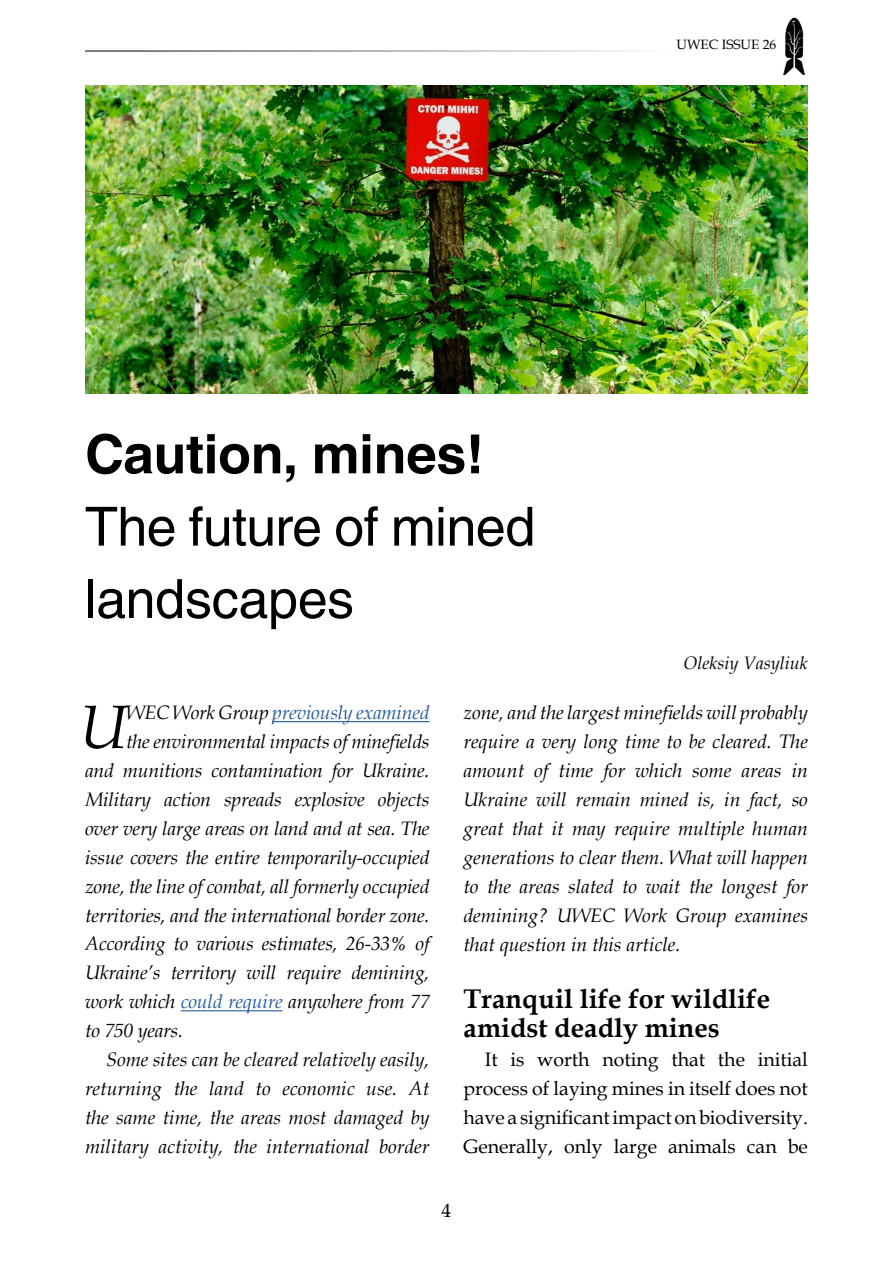
<style>
.page{position:relative;width:893px;height:1263px;background:#fff}
.page>*{position:absolute;margin:0;border:0;box-sizing:border-box;transform-origin:0 0}
.t1{font:italic 61.35px "Book Antiqua";color:#000}
.t2{font:54px/72.3px "Helvetica World";letter-spacing:-.01em;color:#000}
.t3{font:700 54px "Helvetica World";letter-spacing:-.01em;color:#000}
.t4{font:700 27px/29px "Book Antiqua";color:#000}
.t5{font:italic 19.5px/29px "Book Antiqua";letter-spacing:-.01em;color:#000;text-align:justify}
.t6{font:19.5px/29px "Book Antiqua";color:#000;text-align:justify}
.t7{font:italic 19.5px "Book Antiqua";letter-spacing:-.01em;color:#275b9b}
.t8{font:italic 18px "Book Antiqua";color:#000}
.t9{font:13.5px "Book Antiqua";color:#000}
.s1{color:#000}
.s2{color:#275b9b}
</style>
<div class="page">
<hr style="left:85px;top:51px;width:686px;height:1px;background:#000">
<img style="left:783px;top:17px;width:22px;height:57px">
<img style="left:85px;top:85px;width:723px;height:308px">
<hr style="left:272px;top:721px;width:157px;height:1px;background:#275b9b">
<hr style="left:181px;top:1010px;width:101px;height:1px;background:#275b9b">
<p class="t9" style="left:677px;top:35px;width:101px">UWEC ISSUE 26</p>
<h2 class="t3" style="left:85px;top:423px;width:400px">Caution, mines!</h2>
<h2 class="t2" style="left:85px;top:491px;width:452px">The future of mined landscapes</h2>
<p class="t8" style="left:683px;top:650px;width:126px">Oleksiy Vasyliuk</p>
<h1 class="t1" style="left:79px;top:684px;width:49px">U</h1>
<p class="t7" style="left:126px;top:699px;width:305px"><span class="s1">WEC Work Group</span> previously examined</p>
<p class="t5" style="left:126px;top:726px;width:305px">the environmental impacts of minefields</p>
<p class="t5" style="left:85px;top:755px;width:346px">and munitions contamination for Ukraine.</p>
<p class="t5" style="left:85px;top:784px;width:346px">Military action spreads explosive objects</p>
<p class="t5" style="left:85px;top:813px;width:346px">over very large areas on land and at sea. The</p>
<p class="t5" style="left:85px;top:842px;width:346px">issue covers the entire temporarily-occupied</p>
<p class="t5" style="left:85px;top:871px;width:346px">zone, the line of combat, all formerly occupied</p>
<p class="t5" style="left:85px;top:900px;width:346px">territories, and the international border zone.</p>
<p class="t5" style="left:85px;top:929px;width:346px">According to various estimates, 26-33% of</p>
<p class="t5" style="left:85px;top:958px;width:346px">Ukraine’s territory will require demining,</p>
<p class="t5" style="left:85px;top:987px;width:346px">work which <span class="s2">could require</span> anywhere from 77</p>
<p class="t5" style="left:85px;top:1015px;width:99px">to 750 years.</p>
<p class="t5" style="left:106px;top:1044px;width:325px">Some sites can be cleared relatively easily,</p>
<p class="t5" style="left:85px;top:1073px;width:346px">returning the land to economic use. At</p>
<p class="t5" style="left:85px;top:1102px;width:346px">the same time, the areas most damaged by</p>
<p class="t5" style="left:85px;top:1131px;width:346px">military activity, the international border</p>
<p class="t5" style="left:463px;top:697px;width:346px">zone, and the largest minefields will probably require a very long time to be cleared. The amount of time for which some areas in Ukraine will remain mined is, in fact, so great that it may require multiple human generations to clear them. What will happen to the areas slated to wait the longest for demining? UWEC Work Group examines that question in this article.</p>
<h3 class="t4" style="left:463px;top:984px;width:308px">Tranquil life for wildlife amidst deadly mines</h3>
<p class="t6" style="left:463px;top:1044px;width:346px;text-indent:21px">It is worth noting that the initial process of laying mines in itself does not have a significant impact on biodiversity.<br>Generally, only large animals can be</p>
<p class="t6" style="left:442px;top:1195px;width:11px">4</p>
</div>
